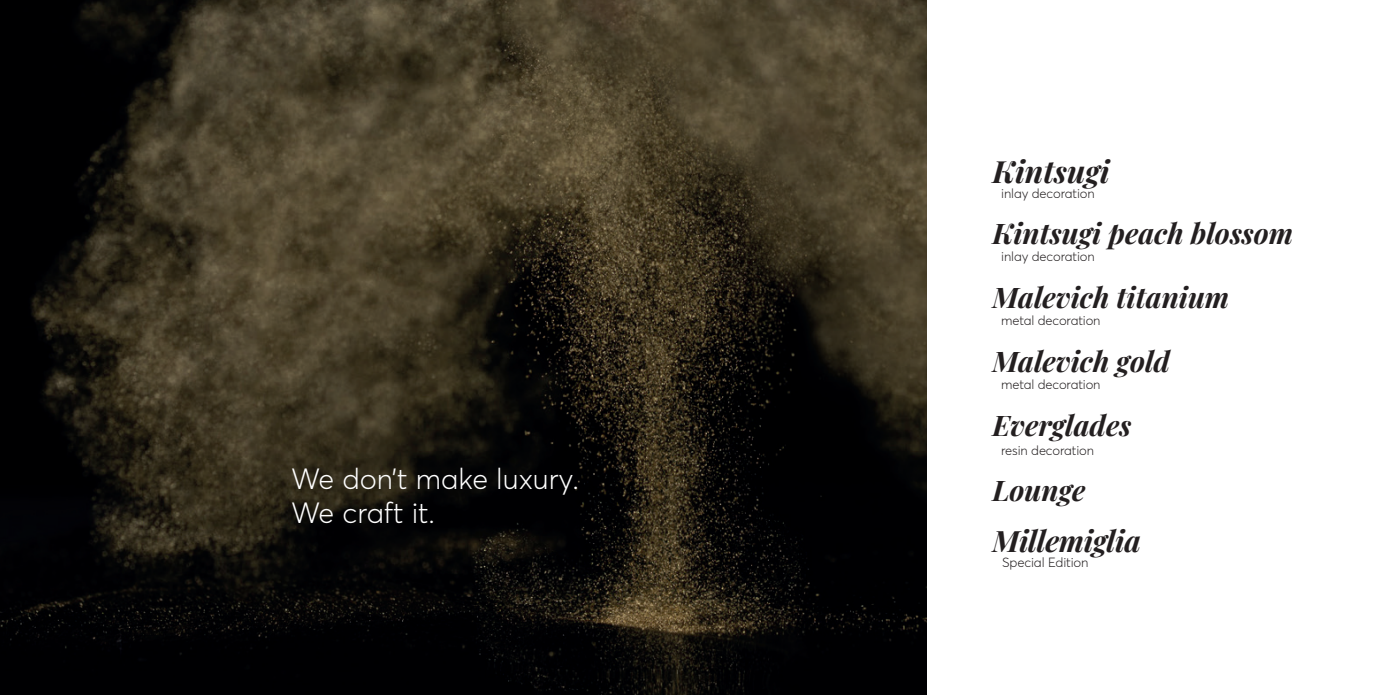
<style>
.page{position:relative;width:1389px;height:695px;background:#fff}
.page>*{position:absolute;margin:0;border:0;box-sizing:border-box;transform-origin:0 0}
.t1{font:italic 700 30.62px "Playfair Display";color:#231f20}
.t2{font:italic 700 29.49px "Playfair Display";letter-spacing:-.01em;color:#231f20}
.t3{font:300 28.88px/34.6px "Averta";color:#fff}
.t4{font:italic 700 28.44px "Playfair Display";color:#231f20}
.t5{font:300 13.21px "Averta";letter-spacing:-.01em;color:#231f20}
.t6{font:300 13.04px "Averta";letter-spacing:-.01em;color:#231f20}
</style>
<div class="page">
<img style="left:0;top:0;width:926px;height:694px">
<h3 class="t3" style="left:291px;top:461px;width:289px">We don’t make luxury.<br>We craft it.</h3>
<h1 class="t1" style="left:992px;top:146px;width:119px">Kintsugi</h1>
<p class="t6" style="left:1001px;top:185px;width:95px">inlay decoration</p>
<h3 class="t4" style="left:992px;top:211px;width:302px">Kintsugi peach blossom</h3>
<p class="t6" style="left:1001px;top:248px;width:95px">inlay decoration</p>
<h3 class="t4" style="left:992px;top:274px;width:238px">Malevich titanium</h3>
<p class="t6" style="left:1001px;top:312px;width:101px">metal decoration</p>
<h3 class="t4" style="left:992px;top:338px;width:179px">Malevich gold</h3>
<p class="t6" style="left:1001px;top:376px;width:101px">metal decoration</p>
<h3 class="t4" style="left:992px;top:402px;width:140px">Everglades</h3>
<p class="t6" style="left:1001px;top:442px;width:94px">resin decoration</p>
<h3 class="t4" style="left:992px;top:467px;width:95px">Lounge</h3>
<h2 class="t2" style="left:992px;top:517px;width:150px">Millemiglia</h2>
<p class="t5" style="left:1002px;top:553px;width:88px">Special Edition</p>
</div>
